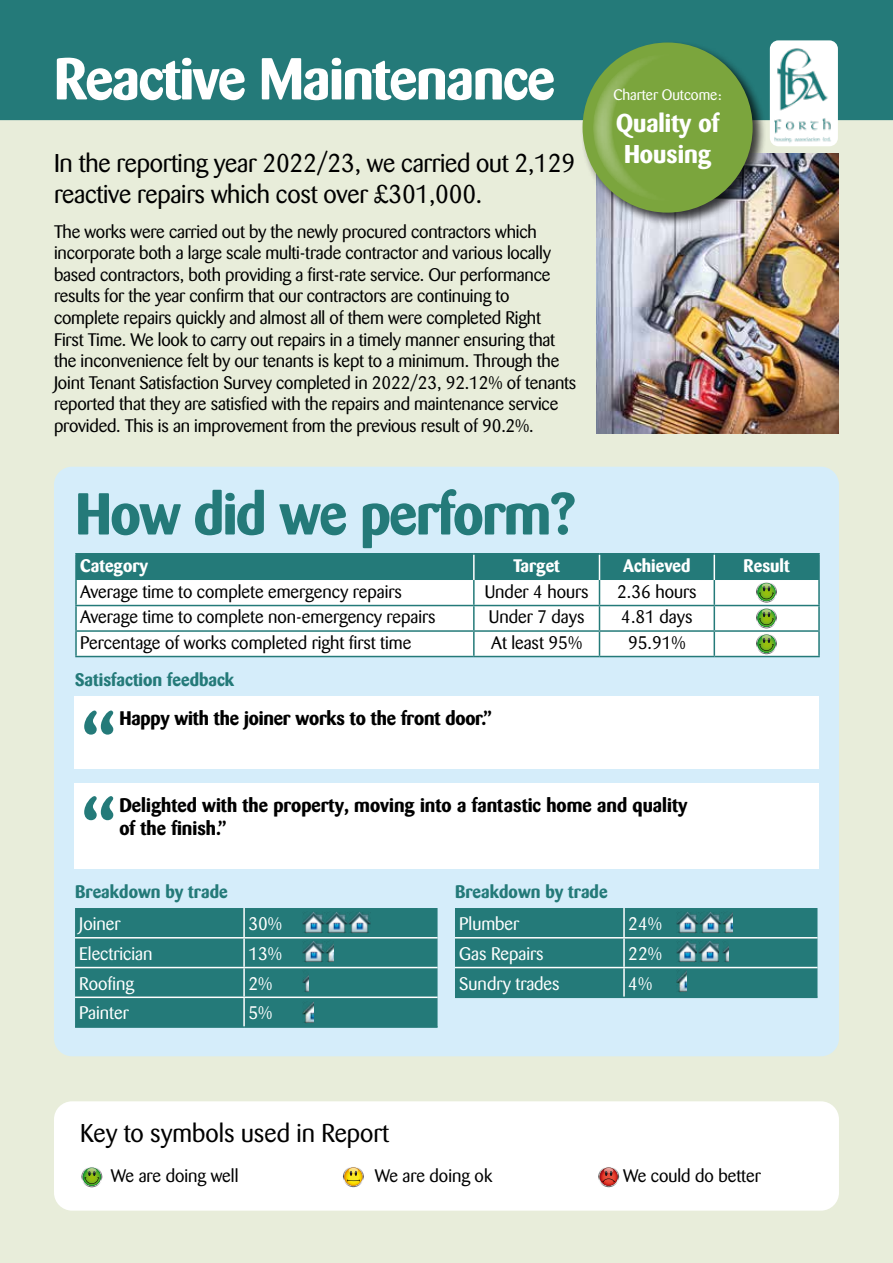
<style>
.page{position:relative;width:893px;height:1263px;background:#e8edda}
.page>*{position:absolute;margin:0;border:0;box-sizing:border-box;transform-origin:0 0}
.t1{font:700 58.5px "Barmeno";letter-spacing:-.025em;color:#fff}
.t2{font:700 58.5px "Barmeno";letter-spacing:-.025em;color:#247a79}
.t3{font:25.5px/30.6px "Barmeno";letter-spacing:-.01em;color:#000}
.t4{font:700 25.5px/30.6px "Barmeno";color:#fff;text-align:center}
.t5{font:700 19.5px/23.4px "Barmeno";color:#000}
.t6{font:18px/21.6px "Barmeno";letter-spacing:-.01em;color:#000}
.t7{font:18px "Barmeno";color:#fff}
.t8{font:700 18px "Barmeno";color:#247a79}
.t9{font:700 18px "Barmeno";color:#fff}
.t10{font:15px "Barmeno";color:#fff}
</style>
<div class="page">
<img style="left:596px;top:153px;width:242px;height:281px">
<div style="left:0;top:0;width:893px;height:120px;background:#247a79"></div>
<div style="left:54px;top:1101px;width:785px;height:109px;background:#fff;border-radius:18px"></div>
<div style="left:54px;top:467px;width:785px;height:589px;background:#d5edfa;border-radius:18px"></div>
<div style="left:75px;top:908px;width:363px;height:118px;background:#247a79"></div>
<hr style="left:75px;top:1026px;width:169px;height:2px;background:#247a79">
<hr style="left:244px;top:1026px;width:194px;height:2px;background:#247a79">
<hr style="left:243px;top:908px;width:2px;height:29px;background:#fff">
<hr style="left:75px;top:937px;width:169px;height:1px;background:#fff">
<hr style="left:244px;top:937px;width:194px;height:1px;background:#fff">
<hr style="left:243px;top:938px;width:2px;height:29px;background:#fff">
<hr style="left:75px;top:967px;width:169px;height:1px;background:#fff">
<hr style="left:244px;top:967px;width:194px;height:1px;background:#fff">
<hr style="left:243px;top:968px;width:2px;height:28px;background:#fff">
<hr style="left:75px;top:996px;width:169px;height:2px;background:#fff">
<hr style="left:244px;top:996px;width:194px;height:2px;background:#fff">
<hr style="left:243px;top:998px;width:2px;height:28px;background:#fff">
<div style="left:455px;top:908px;width:362px;height:88px;background:#247a79"></div>
<hr style="left:455px;top:996px;width:169px;height:2px;background:#247a79">
<hr style="left:624px;top:996px;width:193px;height:2px;background:#247a79">
<hr style="left:623px;top:908px;width:2px;height:29px;background:#fff">
<hr style="left:455px;top:937px;width:169px;height:1px;background:#fff">
<hr style="left:624px;top:937px;width:193px;height:1px;background:#fff">
<hr style="left:623px;top:938px;width:2px;height:29px;background:#fff">
<hr style="left:455px;top:967px;width:169px;height:1px;background:#fff">
<hr style="left:624px;top:967px;width:193px;height:1px;background:#fff">
<hr style="left:623px;top:968px;width:2px;height:28px;background:#fff">
<img style="left:302px;top:911px;width:69px;height:22px">
<img style="left:302px;top:940px;width:31px;height:23px">
<img style="left:302px;top:970px;width:7px;height:22px">
<img style="left:302px;top:1001px;width:11px;height:23px">
<img style="left:676px;top:911px;width:56px;height:22px">
<img style="left:676px;top:940px;width:20px;height:23px">
<img style="left:676px;top:970px;width:10px;height:22px">
<hr style="left:75px;top:605px;width:399px;height:1px;background:#247a79">
<hr style="left:714px;top:605px;width:106px;height:1px;background:#247a79">
<hr style="left:75px;top:630px;width:399px;height:2px;background:#247a79">
<hr style="left:714px;top:630px;width:106px;height:2px;background:#247a79">
<hr style="left:75px;top:553px;width:399px;height:1px;background:#247a79">
<hr style="left:75px;top:554px;width:2px;height:26px;background:#247a79">
<hr style="left:474px;top:553px;width:125px;height:1px;background:#247a79">
<hr style="left:599px;top:553px;width:115px;height:1px;background:#247a79">
<hr style="left:714px;top:553px;width:106px;height:1px;background:#247a79">
<hr style="left:818px;top:554px;width:2px;height:26px;background:#247a79">
<hr style="left:75px;top:580px;width:2px;height:25px;background:#247a79">
<hr style="left:818px;top:580px;width:2px;height:25px;background:#247a79">
<hr style="left:75px;top:606px;width:2px;height:24px;background:#247a79">
<hr style="left:818px;top:606px;width:2px;height:24px;background:#247a79">
<hr style="left:75px;top:632px;width:2px;height:24px;background:#247a79">
<hr style="left:818px;top:632px;width:2px;height:24px;background:#247a79">
<hr style="left:75px;top:656px;width:399px;height:1px;background:#247a79">
<hr style="left:474px;top:656px;width:125px;height:1px;background:#247a79">
<hr style="left:599px;top:656px;width:115px;height:1px;background:#247a79">
<hr style="left:714px;top:656px;width:106px;height:1px;background:#247a79">
<svg style="left:76px;top:554px;width:743px;height:102px;background:#bdd7d5"></svg>
<img style="left:698px;top:940px;width:20px;height:23px">
<img style="left:722px;top:940px;width:7px;height:23px">
<div style="left:74px;top:697px;width:744px;height:72px;background:#fff"></div>
<svg style="left:84px;top:710px;width:29px;height:25px"></svg>
<div style="left:74px;top:783px;width:744px;height:85px;background:#fff"></div>
<svg style="left:84px;top:796px;width:29px;height:24px"></svg>
<div style="left:770px;top:40px;width:68px;height:106px;background:#fff;border-radius:9px"></div>
<img style="left:775px;top:48px;width:58px;height:98px">
<div style="left:580px;top:40px;width:187px;height:187px;background:#000;opacity:.75"></div>
<div style="left:583px;top:43px;width:170px;height:170px;background:#7ba53d;border-radius:50%"></div>
<svg style="left:593px;top:54px;width:53px;height:147px"></svg>
<svg style="left:81px;top:1167px;width:21px;height:20px"></svg>
<svg style="left:343px;top:1167px;width:21px;height:20px"></svg>
<svg style="left:598px;top:1167px;width:21px;height:20px"></svg>
<h1 class="t1" style="left:54px;top:44px;width:503px">Reactive Maintenance</h1>
<h2 class="t3" style="left:54px;top:148px;width:523px">In the reporting year 2022/23, we carried out 2,129 reactive repairs which cost over £301,000.</h2>
<p class="t6" style="left:54px;top:221px;width:524px">The works were carried out by the newly procured contractors which incorporate both a large scale multi-trade contractor and various locally based contractors, both providing a first-rate service. Our performance results for the year confirm that our contractors are continuing to complete repairs quickly and almost all of them were completed Right<br>First Time. We look to carry out repairs in a timely manner ensuring that the inconvenience felt by our tenants is kept to a minimum. Through the Joint Tenant Satisfaction Survey completed in 2022/23, 92.12% of tenants reported that they are satisfied with the repairs and maintenance service provided. This is an improvement from the previous result of 90.2%.</p>
<h1 class="t2" style="left:75px;top:479px;width:502px">How did we perform?</h1>
<p class="t10" style="left:613px;top:86px;width:110px">Charter Outcome:</p>
<h2 class="t4" style="left:616px;top:108px;width:105px">Quality of<br>Housing</h2>
<p class="t9" style="left:80px;top:555px;width:69px">Category</p>
<p class="t9" style="left:513px;top:555px;width:48px">Target</p>
<p class="t9" style="left:623px;top:555px;width:69px">Achieved</p>
<p class="t9" style="left:744px;top:555px;width:48px">Result</p>
<p class="t6" style="left:80px;top:581px;width:323px">Average time to complete emergency repairs</p>
<p class="t6" style="left:485px;top:581px;width:105px">Under 4 hours</p>
<p class="t6" style="left:617px;top:581px;width:81px">2.36 hours</p>
<p class="t6" style="left:80px;top:606px;width:357px">Average time to complete non-emergency repairs</p>
<p class="t6" style="left:489px;top:606px;width:97px">Under 7 days</p>
<p class="t6" style="left:621px;top:606px;width:73px">4.81 days</p>
<p class="t6" style="left:80px;top:632px;width:333px">Percentage of works completed right first time</p>
<p class="t6" style="left:491px;top:632px;width:93px">At least 95%</p>
<p class="t6" style="left:628px;top:632px;width:59px">95.91%</p>
<p class="t8" style="left:75px;top:669px;width:161px">Satisfaction feedback</p>
<p class="t5" style="left:119px;top:707px;width:374px">Happy with the joiner works to the front door.”</p>
<p class="t5" style="left:119px;top:793px;width:570px">Delighted with the property, moving into a fantastic home and quality of the finish.”</p>
<p class="t8" style="left:75px;top:881px;width:154px">Breakdown by trade</p>
<p class="t8" style="left:455px;top:881px;width:154px">Breakdown by trade</p>
<p class="t7" style="left:79px;top:913px;width:43px">Joiner</p>
<p class="t7" style="left:248px;top:913px;width:35px">30%</p>
<p class="t7" style="left:79px;top:943px;width:75px">Electrician</p>
<p class="t7" style="left:248px;top:943px;width:35px">13%</p>
<p class="t7" style="left:79px;top:973px;width:56px">Roofing</p>
<p class="t7" style="left:248px;top:973px;width:26px">2%</p>
<p class="t7" style="left:79px;top:1003px;width:51px">Painter</p>
<p class="t7" style="left:248px;top:1003px;width:26px">5%</p>
<p class="t7" style="left:459px;top:913px;width:61px">Plumber</p>
<p class="t7" style="left:628px;top:913px;width:35px">24%</p>
<p class="t7" style="left:459px;top:943px;width:86px">Gas Repairs</p>
<p class="t7" style="left:628px;top:943px;width:35px">22%</p>
<p class="t7" style="left:459px;top:973px;width:102px">Sundry trades</p>
<p class="t7" style="left:628px;top:973px;width:26px">4%</p>
<h2 class="t3" style="left:80px;top:1118px;width:310px">Key to symbols used in Report</h2>
<p class="t6" style="left:111px;top:1165px;width:129px">We are doing well</p>
<p class="t6" style="left:375px;top:1165px;width:119px">We are doing ok</p>
<p class="t6" style="left:623px;top:1165px;width:139px">We could do better</p>
</div>
